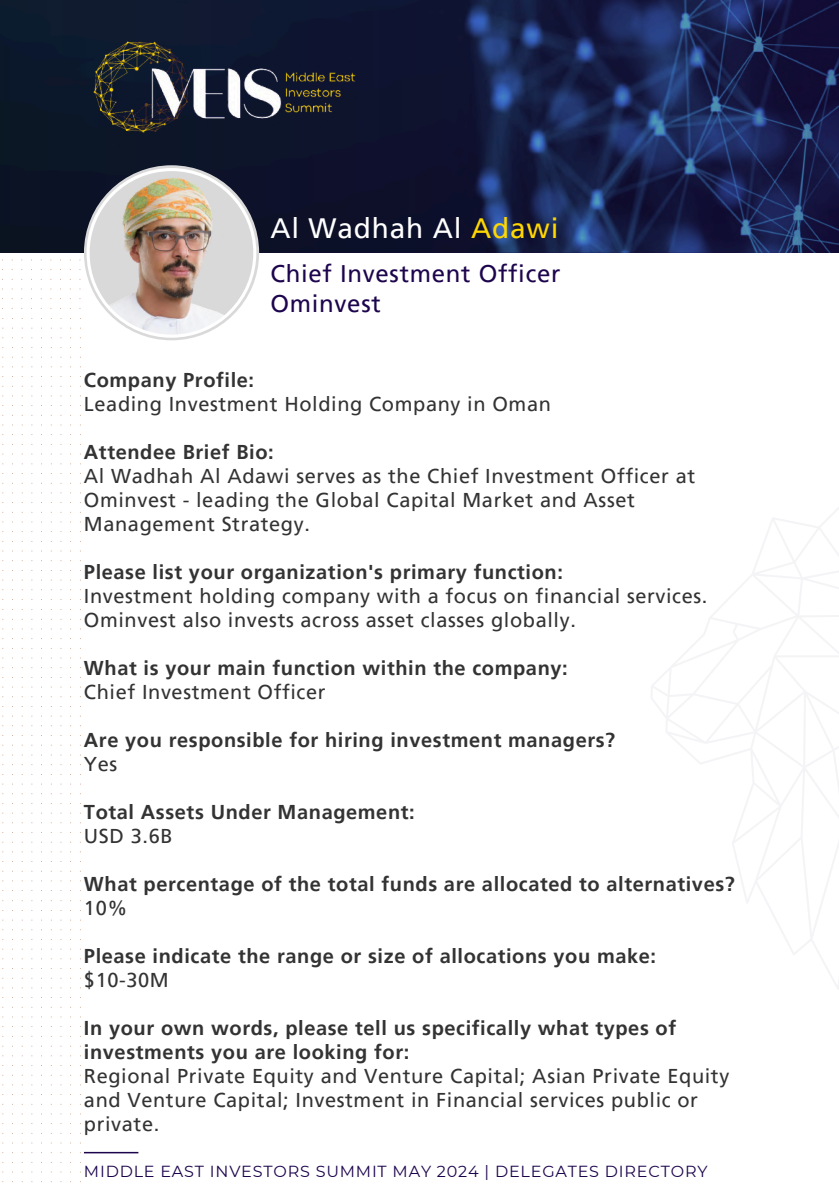
<style>
.page{position:relative;width:839px;height:1191px;background:#fff}
.page>*{position:absolute;margin:0;border:0;box-sizing:border-box;transform-origin:0 0}
.t1{font:28px "Frutiger LT Pro";letter-spacing:.03em;color:#fff}
.t2{font:24px/30px "Frutiger LT Pro";letter-spacing:.03em;color:#1d054d}
.t3{font:20px/24px "Frutiger LT Pro";letter-spacing:.03em;color:#333}
.t4{font:700 20px/24px "Frutiger LT Pro";letter-spacing:.03em;color:#333}
.t5{font:16px "Montserrat";letter-spacing:.05em;color:#1d054d}
.s1{color:#ffd700}
.s2{font-weight:700}
.s3{font-weight:400}
</style>
<div class="page">
<svg style="left:0;top:0;width:838px;height:252px;background:#151e43"></svg>
<img style="left:84px;top:22px;width:282px;height:130px">
<hr style="left:84px;top:1152px;width:54px;height:1px;background:#1d054d">
<svg style="left:651px;top:508px;width:187px;height:481px"></svg>
<img style="left:86px;top:168px;width:170px;height:170px">
<h1 class="t1" style="left:270px;top:211px;width:289px">Al Wadhah Al <span class="s1">Adawi</span></h1>
<p class="t2" style="left:270px;top:259px;width:291px">Chief Investment Officer<br>Ominvest</p>
<p class="t3" style="left:84px;top:368px;width:468px"><span class="s2">Company Profile:<br></span>Leading Investment Holding Company in Oman</p>
<h2 class="t3" style="left:84px;top:440px;width:612px"><span class="s2">Attendee Brief Bio:<br></span>Al Wadhah Al Adawi serves as the Chief Investment Officer at Ominvest - leading the Global Capital Market and Asset Management Strategy.</h2>
<p class="t3" style="left:84px;top:560px;width:625px"><span class="s2">Please list your organization's primary function:<br></span>Investment holding company with a focus on financial services.<br>Ominvest also invests across asset classes globally.</p>
<h3 class="t4" style="left:84px;top:656px;width:485px">What is your main function within the company:<br><span class="s3">Chief Investment Officer</span></h3>
<h3 class="t4" style="left:84px;top:728px;width:533px">Are you responsible for hiring investment managers?<br><span class="s3">Yes</span></h3>
<h3 class="t4" style="left:84px;top:800px;width:332px">Total Assets Under Management:<br><span class="s3">USD 3.6B</span></h3>
<h3 class="t4" style="left:84px;top:872px;width:652px">What percentage of the total funds are allocated to alternatives?<br><span class="s3">10%</span></h3>
<h3 class="t4" style="left:84px;top:944px;width:573px">Please indicate the range or size of allocations you make: <span class="s3">$10-30M</span></h3>
<h3 class="t3" style="left:84px;top:1016px;width:647px"><span class="s2">In your own words, please tell us specifically what types of investments you are looking for:<br></span>Regional Private Equity and Venture Capital; Asian Private Equity and Venture Capital; Investment in Financial services public or private.</h3>
<h3 class="t5" style="left:84px;top:1161px;width:625px">MIDDLE EAST INVESTORS SUMMIT MAY 2024 | DELEGATES DIRECTORY</h3>
</div>
